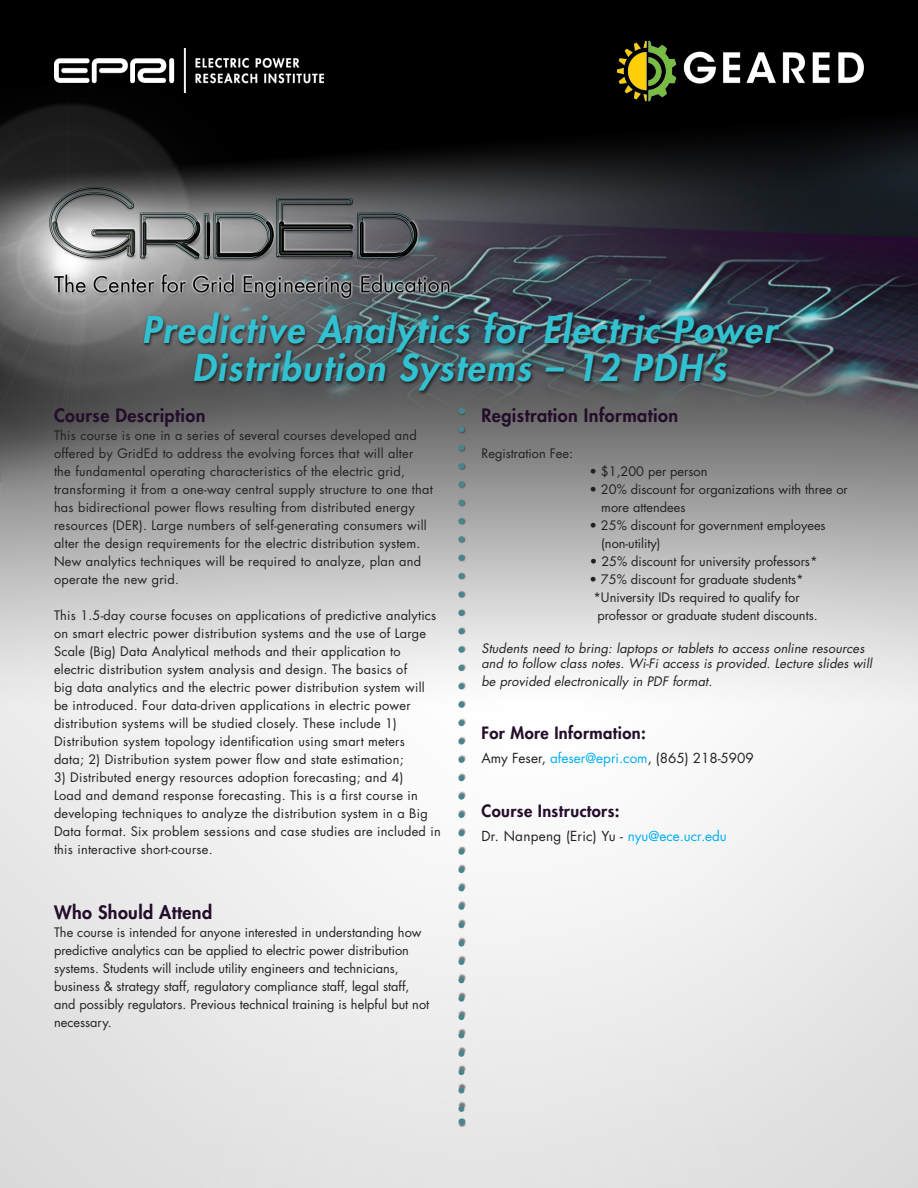
<style>
.page{position:relative;width:918px;height:1188px;background:#fff}
.page>*{position:absolute;margin:0;border:0;box-sizing:border-box;transform-origin:0 0}
.ParaStyle08-Leading{font:italic 800 36px "Futura";letter-spacing:.04em;color:#32c1d1}
.ParaStyle02-Leading{font:800 18px "Futura";letter-spacing:.025em;color:#240d2a}
.ParaStyle02-Leading-2{font:800 16.5px "Futura";letter-spacing:.025em;color:#240d2a}
.ParaStyle02-Leading-3{font:13.5px "Futura";color:#231f20}
.ParaStyle02-Leading-4{font:13.5px "Futura";letter-spacing:.02em;color:#231f20}
.ParaStyle02-Leading-5{font:12.75px/18px "Futura";letter-spacing:.02em;color:#231f20}
.ParaStyle02-Leading-6{font:12.75px/18px "Futura";color:#231f20}
.ParaStyle02-Leading-7{font:italic 12.75px/15px "Futura";letter-spacing:.01em;color:#231f20}
.s1{color:#00aeef}
</style>
<div class="page">
<img style="left:0;top:0;width:918px;height:1188px">
<img style="left:54px;top:48px;width:270px;height:44px">
<img style="left:617px;top:39px;width:247px;height:63px">
<div style="left:458px;top:408px;width:8px;height:719px;background:#231f20;opacity:.57"></div>
<svg style="left:458px;top:429px;width:6px;height:683px"></svg>
<svg style="left:142px;top:311px;width:641px;height:85px"></svg>
<p class="ParaStyle08-Leading" style="left:142px;top:307px;width:636px">Predictive Analytics for Electric Power</p>
<p class="ParaStyle08-Leading" style="left:192px;top:345px;width:535px">Distribution Systems – 12 PDH’s</p>
<p class="ParaStyle02-Leading" style="left:54px;top:404px;width:153px">Course Description</p>
<p class="ParaStyle02-Leading-5" style="left:54px;top:427px;width:380px">This course is one in a series of several courses developed and offered by GridEd to address the evolving forces that will alter the fundamental operating characteristics of the electric grid, transforming it from a one-way central supply structure to one that has bidirectional power flows resulting from distributed energy resources (DER). Large numbers of self-generating consumers will alter the design requirements for the electric distribution system.<br>New analytics techniques will be required to analyze, plan and operate the new grid.</p>
<p class="ParaStyle02-Leading-5" style="left:54px;top:607px;width:384px">This 1.5-day course focuses on applications of predictive analytics on smart electric power distribution systems and the use of Large Scale (Big) Data Analytical methods and their application to electric distribution system analysis and design. The basics of<br>big data analytics and the electric power distribution system will be introduced. Four data-driven applications in electric power distribution systems will be studied closely. These include 1)<br>Distribution system topology identification using smart meters data; 2) Distribution system power flow and state estimation;</p>
<p class="ParaStyle02-Leading-5" style="left:54px;top:769px;width:388px">3) Distributed energy resources adoption forecasting; and 4)<br>Load and demand response forecasting. This is a first course in developing techniques to analyze the distribution system in a Big Data format. Six problem sessions and case studies are included in this interactive short-course.</p>
<p class="ParaStyle02-Leading" style="left:54px;top:901px;width:160px">Who Should Attend</p>
<p class="ParaStyle02-Leading-6" style="left:54px;top:924px;width:377px">The course is intended for anyone interested in understanding how predictive analytics can be applied to electric power distribution systems. Students will include utility engineers and technicians, business &amp; strategy staff, regulatory compliance staff, legal staff, and possibly regulators. Previous technical training is helpful but not necessary.</p>
<p class="ParaStyle02-Leading" style="left:482px;top:404px;width:198px">Registration Information</p>
<p class="ParaStyle02-Leading-6" style="left:482px;top:445px;width:93px">Registration Fee:</p>
<p class="ParaStyle02-Leading-6" style="left:590px;top:463px;width:120px">• $1,200 per person</p>
<p class="ParaStyle02-Leading-6" style="left:601px;top:481px;width:248px;text-indent:-12px">• 20% discount for organizations with three or more attendees</p>
<p class="ParaStyle02-Leading-6" style="left:601px;top:517px;width:226px;text-indent:-12px">• 25% discount for government employees (non-utility)</p>
<p class="ParaStyle02-Leading-6" style="left:590px;top:553px;width:229px">• 25% discount for university professors*</p>
<p class="ParaStyle02-Leading-6" style="left:590px;top:571px;width:216px">• 75% discount for graduate students*</p>
<p class="ParaStyle02-Leading-6" style="left:593px;top:589px;width:208px">*University IDs required to qualify for</p>
<p class="ParaStyle02-Leading-6" style="left:597px;top:607px;width:222px">professor or graduate student discounts.</p>
<p class="ParaStyle02-Leading-7" style="left:482px;top:641px;width:392px">Students need to bring: laptops or tablets to access online resources and to follow class notes. Wi-Fi access is provided. Lecture slides will</p>
<p class="ParaStyle02-Leading-7" style="left:482px;top:674px;width:232px">be provided electronically in PDF format.</p>
<p class="ParaStyle02-Leading-2" style="left:482px;top:722px;width:166px">For More Information:</p>
<p class="ParaStyle02-Leading-3" style="left:482px;top:749px;width:274px">Amy Feser, <span class="s1">afeser@epri.com</span>, (865) 218-5909</p>
<p class="ParaStyle02-Leading-2" style="left:482px;top:801px;width:140px">Course Instructors:</p>
<p class="ParaStyle02-Leading-4" style="left:482px;top:828px;width:247px">Dr. Nanpeng (Eric) Yu - <span class="s1">nyu@ece.ucr.edu</span></p>
</div>
